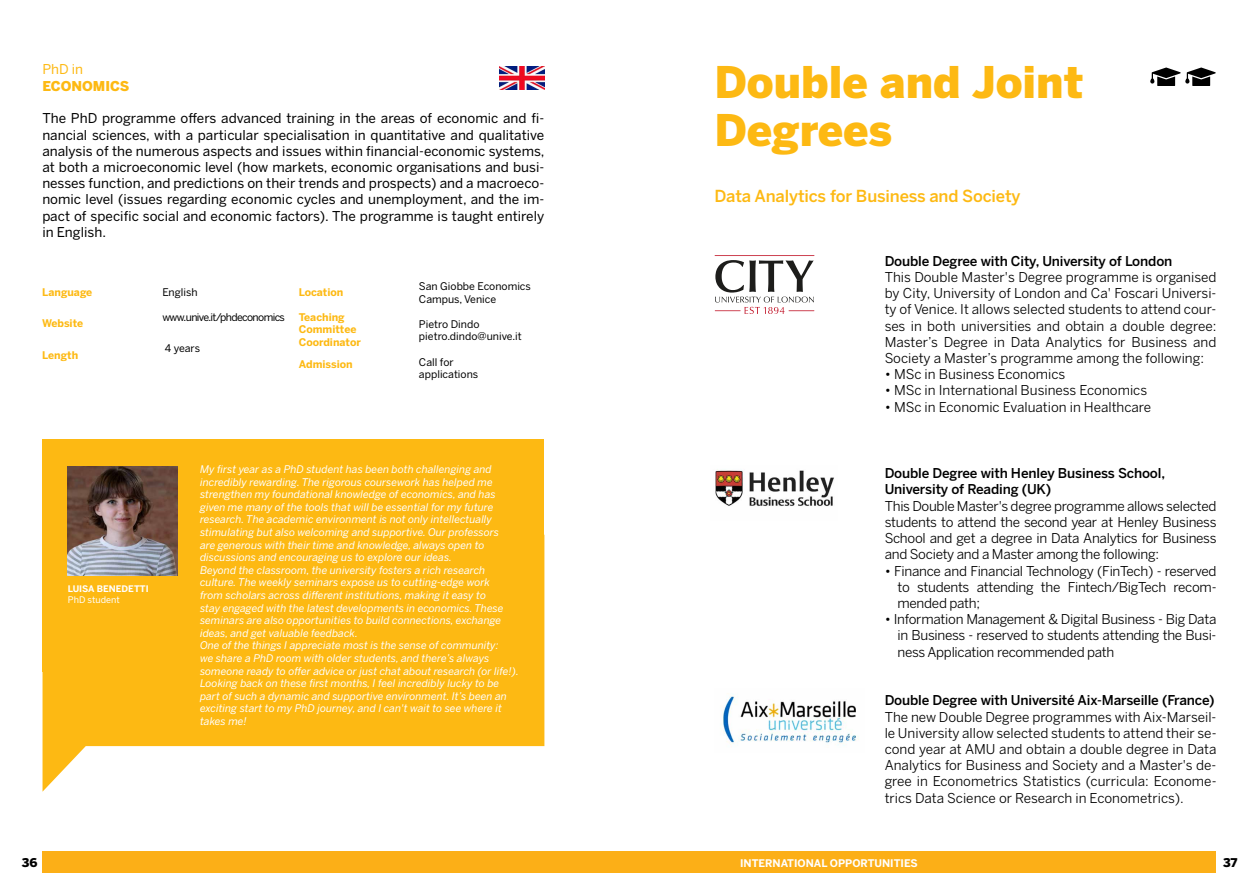
<style>
.page{position:relative;width:1259px;height:893px;background:#fff}
.page>*{position:absolute;margin:0;border:0;box-sizing:border-box;transform-origin:0 0}
.t1{font:900 43.35px/48px "Benton Sans";color:#fdb913}
.t2{font:500 16.5px "Benton Sans";letter-spacing:-.01em;color:#fdb913}
.t3{font:13.5px/16.2px "Benton Sans";letter-spacing:-.01em;color:#000;text-align:justify}
.t4{font:13.5px/16.2px "Benton Sans";color:#000;text-align:justify}
.t5{font:500 13.5px/16.2px "Benton Sans";letter-spacing:-.01em;color:#000}
.t6{font:900 13.5px "Benton Sans";color:#fdb913}
.t7{font:13.5px "Benton Sans";color:#fdb913}
.t8{font:900 12px "Benton Sans";color:#000}
.t9{font:italic 10.5px/12.6px "Benton Sans";color:#fff}
.t10{font:10.5px/12.6px "Benton Sans";color:#000}
.t11{font:700 10.5px/12.6px "Benton Sans";color:#fdb913}
.t12{font:700 10.5px "Benton Sans";color:#fff}
.t13{font:10.5px "Benton Sans";letter-spacing:-.06em;color:#000}
.t14{font:700 9px "Benton Sans";color:#fff}
.t15{font:9px "Benton Sans";color:#fff}
</style>
<div class="page">
<div style="left:43px;top:852px;width:1173px;height:21px;background:#fcaf17"></div>
<div style="left:43px;top:440px;width:501px;height:232px;background:#fdb913"></div>
<img style="left:500px;top:66px;width:44px;height:24px">
<svg style="left:43px;top:535px;width:501px;height:256px"></svg>
<img style="left:68px;top:466px;width:109px;height:110px">
<img style="left:723px;top:696px;width:136px;height:50px">
<svg style="left:1150px;top:68px;width:65px;height:18px"></svg>
<svg style="left:715px;top:260px;width:99px;height:54px"></svg>
<hr style="left:714px;top:255px;width:100px;height:1px;background:#c00f23">
<img style="left:715px;top:469px;width:119px;height:37px">
<p class="t7" style="left:42px;top:61px;width:42px">PhD in</p>
<p class="t6" style="left:42px;top:78px;width:89px">ECONOMICS</p>
<p class="t4" style="left:42px;top:110px;width:504px">The PhD programme offers advanced training in the areas of economic and fi&shy;nancial sciences, with a particular specialisation in quantitative and qualitative analysis of the numerous aspects and issues within financial-economic systems, at both a microeconomic level (how markets, economic organisations and busi&shy;nesses function, and predictions on their trends and prospects) and a macroeco&shy;nomic level (issues regarding economic cycles and unemployment, and the im&shy;pact of specific social and economic factors). The programme is taught entirely in English.</p>
<p class="t11" style="left:42px;top:285px;width:52px">Language</p>
<p class="t11" style="left:42px;top:317px;width:43px">Website</p>
<p class="t11" style="left:42px;top:348px;width:37px">Length</p>
<p class="t10" style="left:162px;top:285px;width:37px">English</p>
<p class="t13" style="left:162px;top:311px;width:124px">www.unive.it/phdeconomics</p>
<p class="t10" style="left:165px;top:342px;width:37px">4 years</p>
<p class="t11" style="left:299px;top:285px;width:46px">Location</p>
<p class="t11" style="left:299px;top:310px;width:64px">Teaching<br>Committee<br>Coordinator</p>
<p class="t11" style="left:299px;top:358px;width:55px">Admission</p>
<p class="t10" style="left:419px;top:280px;width:113px">San Giobbe Economics<br>Campus, Venice</p>
<p class="t10" style="left:419px;top:318px;width:104px">Pietro Dindo pietro.dindo@unive.it</p>
<p class="t10" style="left:419px;top:355px;width:61px">Call for applications</p>
<p class="t14" style="left:68px;top:583px;width:82px">LUISA BENEDETTI</p>
<p class="t15" style="left:68px;top:594px;width:53px">PhD student</p>
<p class="t9" style="left:200px;top:463px;width:320px">My first year as a PhD student has been both challenging and incredibly rewarding. The rigorous coursework has helped me strengthen my foundational knowledge of economics, and has given me many of the tools that will be essential for my future research. The academic environment is not only intellectually stimulating but also welcoming and supportive. Our professors<br>are generous with their time and knowledge, always open to discussions and encouraging us to explore our ideas.<br>Beyond the classroom, the university fosters a rich research culture. The weekly seminars expose us to cutting-edge work<br>from scholars across different institutions, making it easy to<br>stay engaged with the latest developments in economics. These seminars are also opportunities to build connections, exchange ideas, and get valuable feedback.<br>One of the things I appreciate most is the sense of community:<br>we share a PhD room with older students, and there’s always someone ready to offer advice or just chat about research (or life!).<br>Looking back on these first months, I feel incredibly lucky to be part of such a dynamic and supportive environment. It’s been an exciting start to my PhD journey, and I can't wait to see where it takes me!</p>
<h1 class="t1" style="left:714px;top:57px;width:370px">Double and Joint<br>Degrees</h1>
<p class="t2" style="left:714px;top:186px;width:307px">Data Analytics for Business and Society</p>
<p class="t5" style="left:884px;top:253px;width:289px">Double Degree with City, University of London</p>
<p class="t3" style="left:884px;top:269px;width:333px">This Double Master's Degree programme is organised by City, University of London and Ca' Foscari Universi&shy;ty of Venice. It allows selected students to attend cour&shy;ses in both universities and obtain a double degree:<br>Master’s Degree in Data Analytics for Business and Society a Master’s programme among the following:</p>
<p class="t3" style="left:884px;top:366px;width:182px">• MSc in Business Economics</p>
<p class="t3" style="left:884px;top:382px;width:264px">• MSc in International Business Economics</p>
<p class="t3" style="left:884px;top:398px;width:268px">• MSc in Economic Evaluation in Healthcare</p>
<p class="t5" style="left:884px;top:465px;width:282px">Double Degree with Henley Business School,<br>University of Reading (UK)</p>
<p class="t3" style="left:884px;top:497px;width:333px">This Double Master's degree programme allows selected students to attend the second year at Henley Business School and get a degree in Data Analytics for Business and Society and a Master among the following:</p>
<p class="t3" style="left:897px;top:562px;width:320px;text-indent:-13px">• Finance and Financial Technology (FinTech) - reserved to students attending the Fintech/BigTech recom&shy;mended path;</p>
<p class="t3" style="left:897px;top:611px;width:320px;text-indent:-13px">• Information Management &amp; Digital Business - Big Data in Business - reserved to students attending the Busi&shy;ness Application recommended path</p>
<p class="t5" style="left:884px;top:692px;width:331px">Double Degree with Université Aix-Marseille (France)</p>
<p class="t3" style="left:884px;top:708px;width:333px">The new Double Degree programmes with Aix-Marseil&shy;le University allow selected students to attend their se&shy;cond year at AMU and obtain a double degree in Data Analytics for Business and Society and a Master's de&shy;gree in Econometrics Statistics (curricula: Econome&shy;trics Data Science or Research in Econometrics).</p>
<p class="t8" style="left:22px;top:856px;width:17px">36</p>
<p class="t8" style="left:1223px;top:856px;width:16px">37</p>
<p class="t12" style="left:740px;top:856px;width:179px">INTERNATIONAL OPPORTUNITIES</p>
</div>
